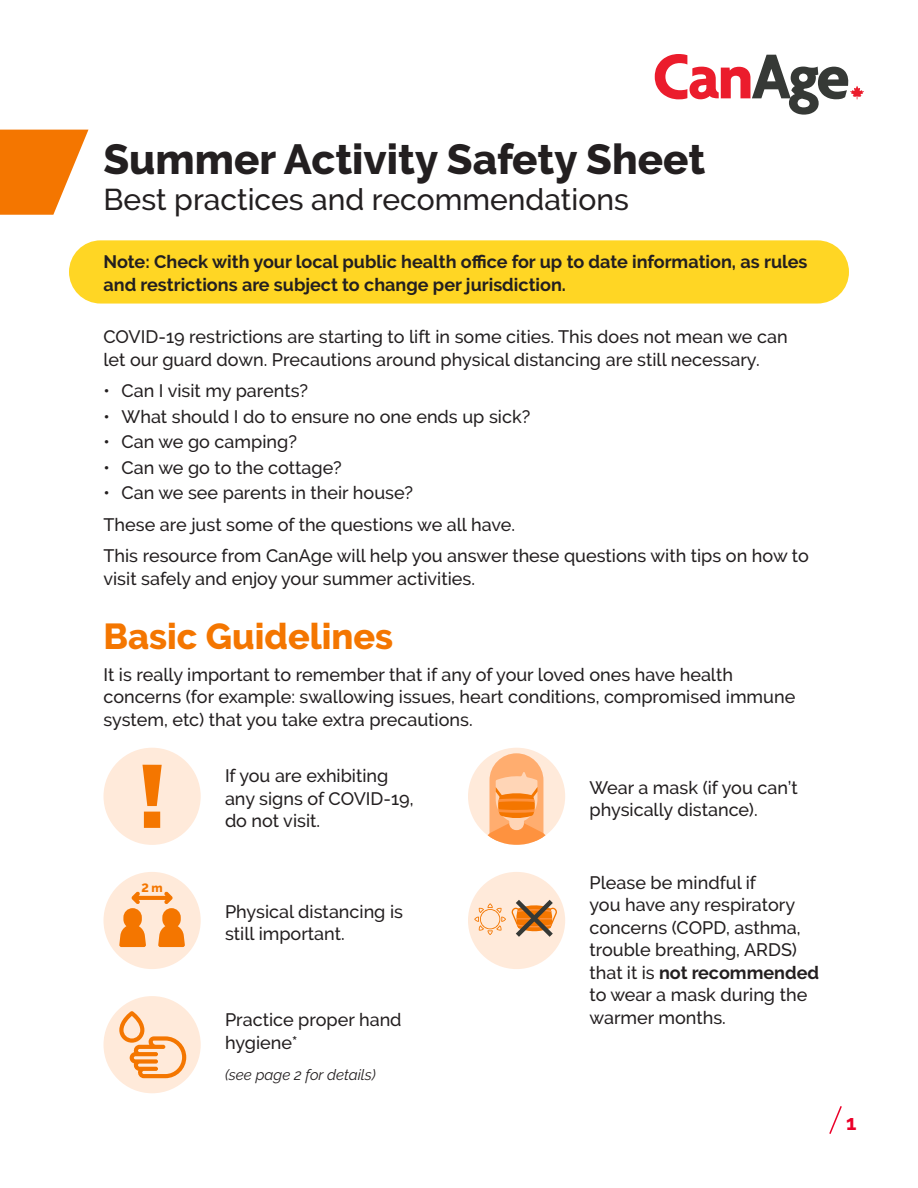
<style>
.page{position:relative;width:918px;height:1188px;background:#fff}
.page>*{position:absolute;margin:0;border:0;box-sizing:border-box;transform-origin:0 0}
.t1{font:800 42px "Raleway";color:#231f20}
.t2{font:800 36px "Raleway";color:#f47600}
.t3{font:500 30px "Raleway";color:#231f20}
.t4{font:700 21px "Raleway";color:#eb0029}
.Body{font:500 18px/22.5px "Raleway";color:#231f20}
.Body-2{font:700 18px/22.5px "Raleway";color:#231f20}
.Body-3{font:italic 15px "Raleway";color:#231f20}
.Body-4{font:800 12px "Raleway";color:#f47600}
.s1{font-weight:700}
</style>
<div class="page">
<svg style="left:829px;top:1106px;width:13px;height:28px"></svg>
<svg style="left:655px;top:54px;width:209px;height:61px"></svg>
<svg style="left:0;top:130px;width:89px;height:85px"></svg>
<div style="left:69px;top:240px;width:780px;height:64px;background:#ffd624;border-radius:32px"></div>
<div style="left:104px;top:748px;width:97px;height:97px;background:#ffeada;border-radius:50%"></div>
<svg style="left:142px;top:765px;width:20px;height:63px"></svg>
<div style="left:468px;top:748px;width:97px;height:97px;background:#ffeada;border-radius:50%"></div>
<svg style="left:486px;top:753px;width:61px;height:92px"></svg>
<div style="left:104px;top:872px;width:97px;height:97px;background:#ffeada;border-radius:50%"></div>
<svg style="left:119px;top:892px;width:66px;height:55px"></svg>
<div style="left:104px;top:996px;width:97px;height:97px;background:#ffeada;border-radius:50%"></div>
<svg style="left:119px;top:1011px;width:67px;height:67px"></svg>
<div style="left:468px;top:872px;width:97px;height:97px;background:#ffeada;border-radius:50%"></div>
<svg style="left:474px;top:896px;width:83px;height:41px"></svg>
<p class="t1" style="left:104px;top:135px;width:603px">Summer Activity Safety Sheet</p>
<p class="t3" style="left:104px;top:182px;width:527px">Best practices and recommendations</p>
<p class="Body-2" style="left:104px;top:251px;width:706px">Note: Check with your local public health office for up to date information, as rules and restrictions are subject to change per jurisdiction.</p>
<p class="Body" style="left:104px;top:326px;width:686px">COVID-19 restrictions are starting to lift in some cities. This does not mean we can let our guard down. Precautions around physical distancing are still necessary.</p>
<p class="Body" style="left:104px;top:380px;width:206px">• Can I visit my parents?</p>
<p class="Body" style="left:104px;top:405px;width:428px">• What should I do to ensure no one ends up sick?</p>
<p class="Body" style="left:104px;top:431px;width:195px">• Can we go camping?</p>
<p class="Body" style="left:104px;top:456px;width:240px">• Can we go to the cottage?</p>
<p class="Body" style="left:104px;top:482px;width:311px">• Can we see parents in their house?</p>
<p class="Body" style="left:104px;top:513px;width:413px">These are just some of the questions we all have.</p>
<p class="Body" style="left:104px;top:545px;width:707px">This resource from CanAge will help you answer these questions with tips on how to visit safely and enjoy your summer activities.</p>
<p class="t2" style="left:104px;top:616px;width:291px">Basic Guidelines</p>
<p class="Body" style="left:104px;top:663px;width:693px">It is really important to remember that if any of your loved ones have health concerns (for example: swallowing issues, heart conditions, compromised immune system, etc) that you take extra precautions.</p>
<p class="Body" style="left:225px;top:765px;width:190px">If you are exhibiting any signs of COVID-19, do not visit.</p>
<p class="Body" style="left:590px;top:776px;width:210px">Wear a mask (if you can’t physically distance).</p>
<p class="Body-4" style="left:141px;top:881px;width:23px">2 m</p>
<p class="Body" style="left:225px;top:900px;width:180px">Physical distancing is still important.</p>
<p class="Body" style="left:225px;top:1009px;width:178px">Practice proper hand hygiene*</p>
<p class="Body-3" style="left:225px;top:1066px;width:152px">(see page 2 for details)</p>
<p class="Body" style="left:590px;top:871px;width:231px">Please be mindful if<br>you have any respiratory concerns (COPD, asthma, trouble breathing, ARDS) that it is <span class="s1">not recommended </span>to wear a mask during the warmer months.</p>
<p class="t4" style="left:846px;top:1110px;width:12px">1</p>
</div>
